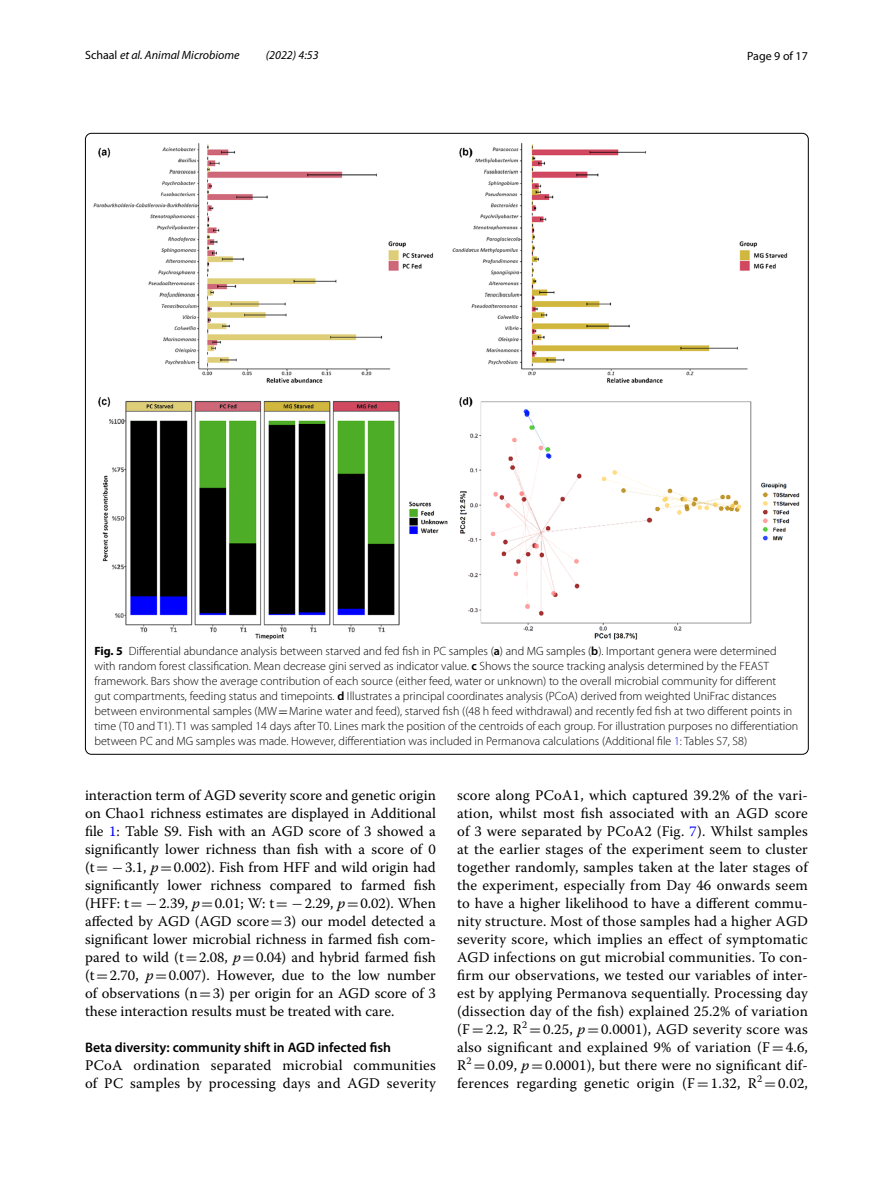
<style>
.page{position:relative;width:893px;height:1187px;background:#fff}
.page>*{position:absolute;margin:0;border:0;box-sizing:border-box;transform-origin:0 0}
.t1{font:14.7px/18px "Warnock Pro";letter-spacing:.015em;color:#000;text-align:justify}
.t2{font:600 13.8px "Myriad Pro";color:#000}
.t3{font:300 12px/15px "Myriad Pro";color:#000}
.t4{font:italic 12px "Myriad Pro";color:#000}
.t5{font:12px "Myriad Pro";color:#000}
.s1{font-style:normal}
.s2{font-weight:700}
.s3{font-weight:600}
.s4{font-family:"MTSY";font-weight:400}
.s5{color:#00f}
.s6{font-family:"MTSY"}
.s7{font-style:italic}
</style>
<div class="page">
<img style="left:94px;top:143px;width:706px;height:496px">
<p class="t4" style="left:85px;top:48px;width:156px"><span class="s1">Schaal</span> et al. Animal Microbiome</p>
<p class="t4" style="left:266px;top:48px;width:54px">(2022) 4:53</p>
<p class="t5" style="left:747px;top:48px;width:62px">Page 9 of 17</p>
<p class="t3" style="left:94px;top:643px;width:705px"><span class="s2">Fig. 5</span> Differential abundance analysis between starved and fed fish in PC samples (<span class="s3">a</span>) and MG samples (<span class="s3">b</span>). Important genera were determined with random forest classification. Mean decrease gini served as indicator value. <span class="s3">c</span> Shows the source tracking analysis determined by the FEAST framework. Bars show the average contribution of each source (either feed, water or unknown) to the overall microbial community for different<br>gut compartments, feeding status and timepoints. <span class="s3">d</span> Illustrates a principal coordinates analysis (PCoA) derived from weighted UniFrac distances between environmental samples (MW<span class="s4">=</span>Marine water and feed), starved fish ((48 h feed withdrawal) and recently fed fish at two different points in time (T0 and T1). T1 was sampled 14 days after T0. Lines mark the position of the centroids of each group. For illustration purposes no differentiation between PC and MG samples was made. However, differentiation was included in Permanova calculations (Additional file <span class="s5">1</span>: Tables S7, S8)</p>
<p class="t1" style="left:85px;top:785px;width:352px">interaction term of AGD severity score and genetic origin on Chao1 richness estimates are displayed in Additional file <span class="s5">1</span>: Table S9. Fish with an AGD score of 3 showed a significantly lower richness than fish with a score of 0 (t<span class="s6">= −</span>3.1, <span class="s7">p</span><span class="s6">=</span>0.002). Fish from HFF and wild origin had significantly lower richness compared to farmed fish (HFF: t<span class="s6">= −</span>2.39, <span class="s7">p</span><span class="s6">=</span>0.01; W: t<span class="s6">= −</span>2.29, <span class="s7">p</span><span class="s6">=</span>0.02). When affected by AGD (AGD score<span class="s6">=</span>3) our model detected a significant lower microbial richness in farmed fish com&shy;pared to wild (t<span class="s6">=</span>2.08, <span class="s7">p</span><span class="s6">=</span>0.04) and hybrid farmed fish (t<span class="s6">=</span>2.70, <span class="s7">p</span><span class="s6">=</span>0.007). However, due to the low number of observations (n<span class="s6">=</span>3) per origin for an AGD score of 3 these interaction results must be treated with care.</p>
<p class="t2" style="left:85px;top:1038px;width:307px">Beta diversity: community shift in AGD infected fish</p>
<p class="t1" style="left:85px;top:1055px;width:352px">PCoA ordination separated microbial communities of PC samples by processing days and AGD severity</p>
<p class="t1" style="left:457px;top:785px;width:352px">score along PCoA1, which captured 39.2% of the vari&shy;ation, whilst most fish associated with an AGD score of 3 were separated by PCoA2 (Fig. <span class="s5">7</span>). Whilst samples at the earlier stages of the experiment seem to cluster together randomly, samples taken at the later stages of the experiment, especially from Day 46 onwards seem to have a higher likelihood to have a different commu&shy;nity structure. Most of those samples had a higher AGD severity score, which implies an effect of symptomatic AGD infections on gut microbial communities. To con&shy;firm our observations, we tested our variables of inter&shy;est by applying Permanova sequentially. Processing day (dissection day of the fish) explained 25.2% of variation (F<span class="s6">=</span>2.2, R<sup>2</sup> <span class="s6">=</span>0.25, <span class="s7">p</span><span class="s6">=</span>0.0001), AGD severity score was also significant and explained 9% of variation (F<span class="s6">=</span>4.6, R<sup>2</sup> <span class="s6">=</span>0.09, <span class="s7">p</span><span class="s6">=</span>0.0001), but there were no significant dif&shy;ferences regarding genetic origin (F<span class="s6">=</span>1.32, R<sup>2</sup> <span class="s6">=</span>0.02,</p>
</div>
